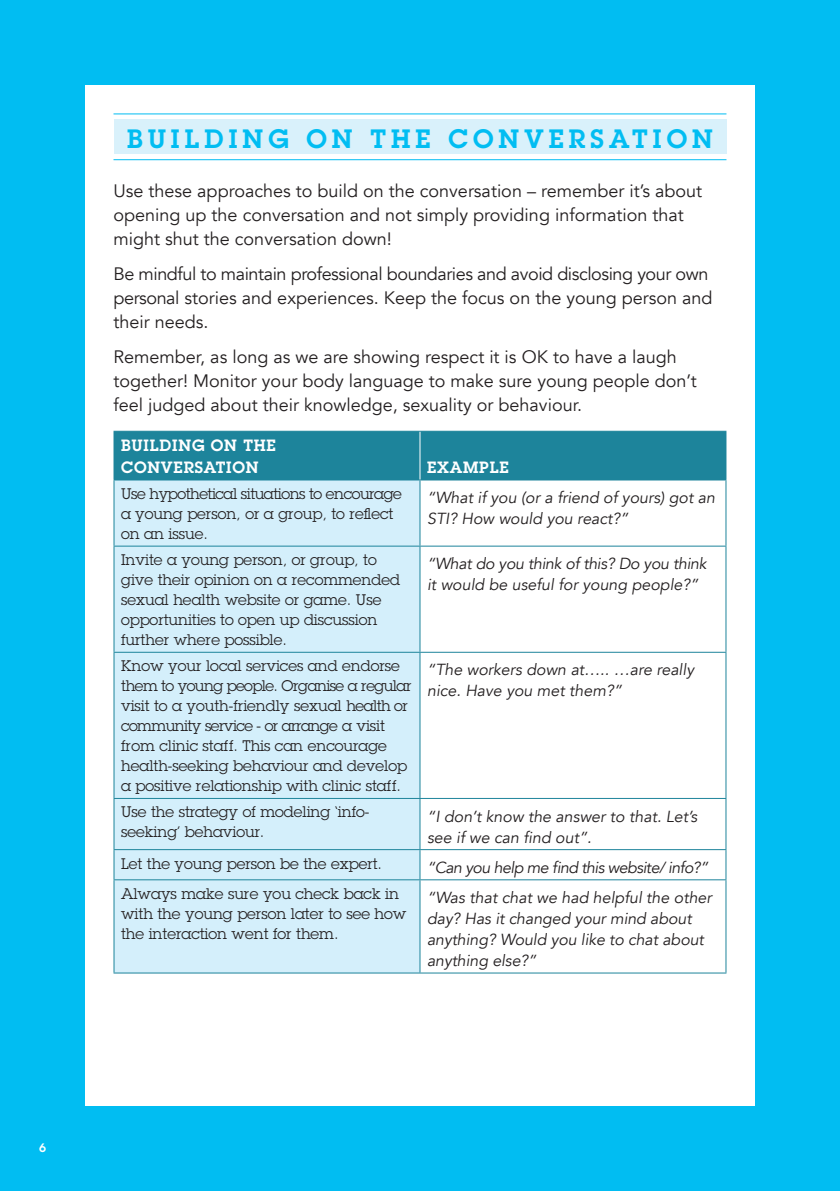
<style>
.page{position:relative;width:840px;height:1191px;background:#fff}
.page>*{position:absolute;margin:0;border:0;box-sizing:border-box;transform-origin:0 0}
.t1{font:600 26px "Lubalin Graph";letter-spacing:.195em;color:#01bdf2}
.t2{font:18px/24px "Avenir";color:#231f20}
.t3{font:18px/24px "Avenir";letter-spacing:-.025em;color:#231f20}
.t4{font:italic 16px/21px "Avenir";color:#231f20}
.t5{font:italic 16px "Avenir";letter-spacing:-.035em;color:#231f20}
.t6{font:600 16px/22px "Lubalin Graph";letter-spacing:.05em;color:#fff}
.t7{font:15px/20px "Lubalin Graph";color:#231f20}
.t8{font:15px/20px "Lubalin Graph";letter-spacing:-.025em;color:#231f20}
.t9{font:600 12px "Lubalin Graph";color:#fff}
</style>
<div class="page">
<div style="left:0;top:0;width:839px;height:1191px;background:#01bdf2"></div>
<div style="left:85px;top:85px;width:669px;height:1021px;background:#fff"></div>
<div style="left:114px;top:432px;width:611px;height:47px;background:#1d849b"></div>
<div style="left:114px;top:480px;width:305px;height:492px;background:#d4effb"></div>
<svg style="left:420px;top:480px;width:305px;height:492px"></svg>
<hr style="left:113px;top:431px;width:307px;height:1px;background:#1d849b">
<hr style="left:113px;top:432px;width:1px;height:47px;background:#1d849b">
<hr style="left:420px;top:431px;width:306px;height:1px;background:#1d849b">
<hr style="left:725px;top:432px;width:1px;height:47px;background:#1d849b">
<hr style="left:113px;top:479px;width:307px;height:1px;background:#1d849b">
<hr style="left:113px;top:480px;width:1px;height:65px;background:#1d849b">
<hr style="left:420px;top:479px;width:306px;height:1px;background:#1d849b">
<hr style="left:419px;top:480px;width:1px;height:65px;background:#1d849b">
<hr style="left:725px;top:480px;width:1px;height:65px;background:#1d849b">
<hr style="left:113px;top:545px;width:307px;height:1px;background:#1d849b">
<hr style="left:113px;top:546px;width:1px;height:106px;background:#1d849b">
<hr style="left:420px;top:545px;width:306px;height:1px;background:#1d849b">
<hr style="left:419px;top:546px;width:1px;height:106px;background:#1d849b">
<hr style="left:725px;top:546px;width:1px;height:106px;background:#1d849b">
<hr style="left:113px;top:652px;width:307px;height:1px;background:#1d849b">
<hr style="left:113px;top:653px;width:1px;height:145px;background:#1d849b">
<hr style="left:420px;top:652px;width:306px;height:1px;background:#1d849b">
<hr style="left:419px;top:653px;width:1px;height:145px;background:#1d849b">
<hr style="left:725px;top:653px;width:1px;height:145px;background:#1d849b">
<hr style="left:113px;top:798px;width:307px;height:1px;background:#1d849b">
<hr style="left:113px;top:799px;width:1px;height:50px;background:#1d849b">
<hr style="left:420px;top:798px;width:306px;height:1px;background:#1d849b">
<hr style="left:419px;top:799px;width:1px;height:50px;background:#1d849b">
<hr style="left:725px;top:799px;width:1px;height:50px;background:#1d849b">
<hr style="left:113px;top:849px;width:307px;height:1px;background:#1d849b">
<svg style="left:113px;top:850px;width:1px;height:29px"></svg>
<hr style="left:420px;top:849px;width:306px;height:1px;background:#1d849b">
<svg style="left:419px;top:850px;width:1px;height:29px"></svg>
<svg style="left:725px;top:850px;width:1px;height:29px"></svg>
<hr style="left:113px;top:879px;width:307px;height:1px;background:#1d849b">
<hr style="left:113px;top:880px;width:1px;height:92px;background:#1d849b">
<hr style="left:420px;top:879px;width:306px;height:1px;background:#1d849b">
<hr style="left:419px;top:880px;width:1px;height:92px;background:#1d849b">
<hr style="left:725px;top:880px;width:1px;height:92px;background:#1d849b">
<hr style="left:113px;top:972px;width:307px;height:1px;background:#1d849b">
<hr style="left:420px;top:972px;width:306px;height:1px;background:#1d849b">
<hr style="left:419px;top:432px;width:1px;height:47px;background:#fff">
<div style="left:113px;top:120px;width:613px;height:34px;background:#d9f1fb"></div>
<hr style="left:113px;top:113px;width:613px;height:1px;background:#01bdf2">
<hr style="left:113px;top:159px;width:613px;height:1px;background:#01bdf2">
<h1 class="t1" style="left:127px;top:122px;width:587px">BUILDING ON THE CONVERSATION</h1>
<p class="t2" style="left:113px;top:179px;width:590px">Use these approaches to build on the conversation – remember it’s about opening up the conversation and not simply providing information that might shut the conversation down!</p>
<p class="t3" style="left:113px;top:262px;width:600px">Be mindful to maintain professional boundaries and avoid disclosing your own personal stories and experiences. Keep the focus on the young person and their needs.</p>
<p class="t2" style="left:113px;top:345px;width:584px">Remember, as long as we are showing respect it is OK to have a laugh together! Monitor your body language to make sure young people don’t feel judged about their knowledge, sexuality or behaviour.</p>
<p class="t6" style="left:121px;top:434px;width:156px">BUILDING ON THE<br>CONVERSATION</p>
<p class="t6" style="left:427px;top:456px;width:83px">EXAMPLE</p>
<p class="t8" style="left:121px;top:483px;width:282px">Use hypothetical situations to encourage a young person, or a group, to reflect on an issue.</p>
<p class="t4" style="left:427px;top:487px;width:289px">“What if you (or a friend of yours) got an<br>STI? How would you react?”</p>
<p class="t7" style="left:121px;top:549px;width:280px">Invite a young person, or group, to give their opinion on a recommended sexual health website or game. Use opportunities to open up discussion further where possible.</p>
<p class="t4" style="left:427px;top:553px;width:281px">“What do you think of this? Do you think it would be useful for young people?”</p>
<p class="t7" style="left:121px;top:656px;width:291px">Know your local services and endorse them to young people. Organise a regular visit to a youth-friendly sexual health or community service - or arrange a visit from clinic staff. This can encourage health-seeking behaviour and develop a positive relationship with clinic staff.</p>
<p class="t4" style="left:427px;top:659px;width:268px">“The workers down at….. …are really nice. Have you met them?”</p>
<p class="t7" style="left:121px;top:802px;width:250px">Use the strategy of modeling ‘info&shy;seeking’ behaviour.</p>
<p class="t4" style="left:427px;top:806px;width:272px">“I don’t know the answer to that. Let’s see if we can find out”.</p>
<p class="t7" style="left:121px;top:853px;width:262px">Let the young person be the expert.</p>
<p class="t5" style="left:427px;top:857px;width:283px">“Can you help me find this website/ info?”</p>
<p class="t7" style="left:121px;top:883px;width:286px">Always make sure you check back in with the young person later to see how the interaction went for them.</p>
<p class="t4" style="left:427px;top:887px;width:286px">“Was that chat we had helpful the other day? Has it changed your mind about anything? Would you like to chat about anything else?”</p>
<p class="t9" style="left:39px;top:1139px;width:8px">6</p>
</div>
